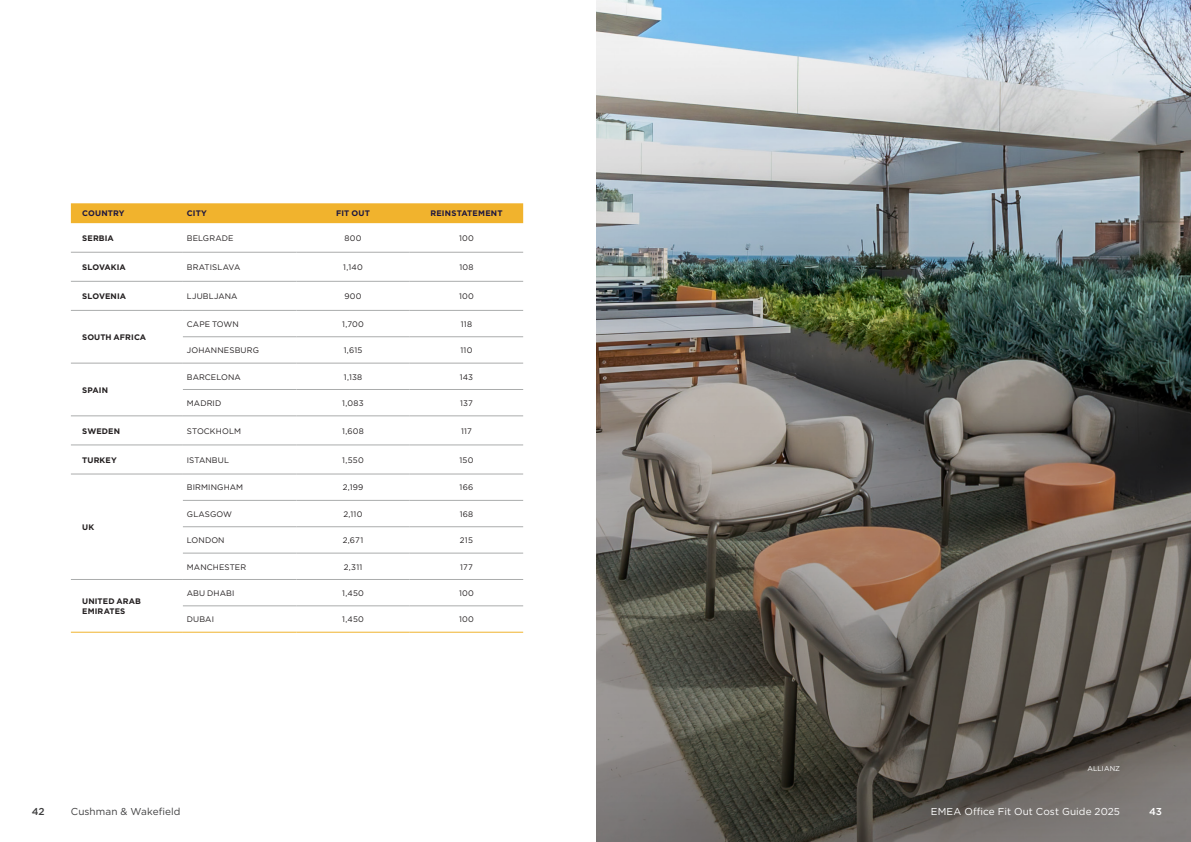
<style>
.page{position:relative;width:1191px;height:842px;background:#fff}
.page>*{position:absolute;margin:0;border:0;box-sizing:border-box;transform-origin:0 0}
.t1{font:10px "Gotham";letter-spacing:.005em;color:#fff}
.t2{font:10px "Gotham";letter-spacing:.01em;color:#3e3e3f}
.t3{font:500 10px "Gotham";color:#3e3e3f}
.t4{font:500 10px "Gotham";color:#fff}
.table_text_reverse{font:8px "Gotham";letter-spacing:.015em;color:#231f20}
.body_text{font:8px "Gotham";letter-spacing:.03em;color:#231f20}
.table_text_reverse-2{font:700 8px/10px "Gotham";letter-spacing:.015em;color:#231f20}
.body_text-2{font:700 8px "Gotham";letter-spacing:.02em;color:#1d1740}
.table_text_reverse-3{font:7px "Gotham";letter-spacing:.01em;color:#fff}
</style>
<div class="page">
<div style="left:71px;top:203px;width:452px;height:20px;background:#f1b32d"></div>
<hr style="left:71px;top:252px;width:112px;height:1px;background:#aaacac">
<hr style="left:183px;top:252px;width:113px;height:1px;background:#aaacac">
<hr style="left:296px;top:252px;width:114px;height:1px;background:#aaacac">
<hr style="left:410px;top:252px;width:113px;height:1px;background:#aaacac">
<hr style="left:71px;top:281px;width:112px;height:1px;background:#aaacac">
<hr style="left:183px;top:281px;width:113px;height:1px;background:#aaacac">
<hr style="left:296px;top:281px;width:114px;height:1px;background:#aaacac">
<hr style="left:410px;top:281px;width:113px;height:1px;background:#aaacac">
<hr style="left:71px;top:310px;width:112px;height:1px;background:#aaacac">
<hr style="left:183px;top:310px;width:113px;height:1px;background:#aaacac">
<hr style="left:296px;top:310px;width:114px;height:1px;background:#aaacac">
<hr style="left:410px;top:310px;width:113px;height:1px;background:#aaacac">
<hr style="left:183px;top:336px;width:113px;height:1px;background:#aaacac">
<hr style="left:296px;top:336px;width:114px;height:1px;background:#aaacac">
<hr style="left:410px;top:336px;width:113px;height:1px;background:#aaacac">
<hr style="left:71px;top:363px;width:112px;height:1px;background:#aaacac">
<hr style="left:183px;top:363px;width:113px;height:1px;background:#aaacac">
<hr style="left:296px;top:363px;width:114px;height:1px;background:#aaacac">
<hr style="left:410px;top:363px;width:113px;height:1px;background:#aaacac">
<hr style="left:183px;top:389px;width:113px;height:1px;background:#aaacac">
<hr style="left:296px;top:389px;width:114px;height:1px;background:#aaacac">
<hr style="left:410px;top:389px;width:113px;height:1px;background:#aaacac">
<hr style="left:71px;top:416px;width:112px;height:1px;background:#aaacac">
<hr style="left:183px;top:416px;width:113px;height:1px;background:#aaacac">
<hr style="left:296px;top:416px;width:114px;height:1px;background:#aaacac">
<hr style="left:410px;top:416px;width:113px;height:1px;background:#aaacac">
<hr style="left:71px;top:445px;width:112px;height:1px;background:#aaacac">
<hr style="left:183px;top:445px;width:113px;height:1px;background:#aaacac">
<hr style="left:296px;top:445px;width:114px;height:1px;background:#aaacac">
<hr style="left:410px;top:445px;width:113px;height:1px;background:#aaacac">
<hr style="left:71px;top:474px;width:112px;height:1px;background:#aaacac">
<hr style="left:183px;top:474px;width:113px;height:1px;background:#aaacac">
<hr style="left:296px;top:474px;width:114px;height:1px;background:#aaacac">
<hr style="left:410px;top:474px;width:113px;height:1px;background:#aaacac">
<hr style="left:183px;top:500px;width:113px;height:1px;background:#aaacac">
<hr style="left:296px;top:500px;width:114px;height:1px;background:#aaacac">
<hr style="left:410px;top:500px;width:113px;height:1px;background:#aaacac">
<hr style="left:183px;top:526px;width:113px;height:1px;background:#aaacac">
<hr style="left:296px;top:526px;width:114px;height:1px;background:#aaacac">
<hr style="left:410px;top:526px;width:113px;height:1px;background:#aaacac">
<hr style="left:183px;top:553px;width:113px;height:1px;background:#aaacac">
<hr style="left:296px;top:553px;width:114px;height:1px;background:#aaacac">
<hr style="left:410px;top:553px;width:113px;height:1px;background:#aaacac">
<hr style="left:71px;top:579px;width:112px;height:1px;background:#aaacac">
<hr style="left:183px;top:579px;width:113px;height:1px;background:#aaacac">
<hr style="left:296px;top:579px;width:114px;height:1px;background:#aaacac">
<hr style="left:410px;top:579px;width:113px;height:1px;background:#aaacac">
<hr style="left:183px;top:606px;width:113px;height:1px;background:#aaacac">
<hr style="left:296px;top:606px;width:114px;height:1px;background:#aaacac">
<hr style="left:410px;top:606px;width:113px;height:1px;background:#aaacac">
<hr style="left:71px;top:632px;width:112px;height:1px;background:#f1b32d">
<hr style="left:183px;top:632px;width:113px;height:1px;background:#f1b32d">
<hr style="left:296px;top:632px;width:114px;height:1px;background:#f1b32d">
<hr style="left:410px;top:632px;width:113px;height:1px;background:#f1b32d">
<img style="left:596px;top:0;width:595px;height:842px">
<p class="body_text-2" style="left:82px;top:208px;width:44px">COUNTRY</p>
<p class="body_text-2" style="left:187px;top:208px;width:22px">CITY</p>
<p class="body_text-2" style="left:336px;top:208px;width:35px">FIT OUT</p>
<p class="body_text-2" style="left:430px;top:208px;width:74px">REINSTATEMENT</p>
<p class="table_text_reverse-2" style="left:82px;top:233px;width:33px">SERBIA</p>
<p class="table_text_reverse" style="left:187px;top:233px;width:48px">BELGRADE</p>
<p class="body_text" style="left:344px;top:233px;width:19px">800</p>
<p class="body_text" style="left:459px;top:233px;width:16px">100</p>
<p class="table_text_reverse-2" style="left:82px;top:262px;width:45px">SLOVAKIA</p>
<p class="table_text_reverse" style="left:187px;top:262px;width:55px">BRATISLAVA</p>
<p class="body_text" style="left:343px;top:262px;width:21px">1,140</p>
<p class="body_text" style="left:459px;top:262px;width:16px">108</p>
<p class="table_text_reverse-2" style="left:82px;top:291px;width:45px">SLOVENIA</p>
<p class="table_text_reverse" style="left:187px;top:291px;width:52px">LJUBLJANA</p>
<p class="body_text" style="left:344px;top:291px;width:19px">900</p>
<p class="body_text" style="left:459px;top:291px;width:16px">100</p>
<p class="table_text_reverse-2" style="left:82px;top:332px;width:66px">SOUTH AFRICA</p>
<p class="table_text_reverse" style="left:187px;top:319px;width:53px">CAPE TOWN</p>
<p class="body_text" style="left:342px;top:319px;width:23px">1,700</p>
<p class="body_text" style="left:461px;top:319px;width:13px">118</p>
<p class="table_text_reverse" style="left:187px;top:345px;width:74px">JOHANNESBURG</p>
<p class="body_text" style="left:344px;top:345px;width:20px">1,615</p>
<p class="body_text" style="left:460px;top:345px;width:13px">110</p>
<p class="table_text_reverse-2" style="left:82px;top:385px;width:27px">SPAIN</p>
<p class="table_text_reverse" style="left:187px;top:372px;width:55px">BARCELONA</p>
<p class="body_text" style="left:344px;top:372px;width:20px">1,138</p>
<p class="body_text" style="left:460px;top:372px;width:15px">143</p>
<p class="table_text_reverse" style="left:187px;top:398px;width:36px">MADRID</p>
<p class="body_text" style="left:342px;top:398px;width:23px">1,083</p>
<p class="body_text" style="left:460px;top:398px;width:14px">137</p>
<p class="table_text_reverse-2" style="left:82px;top:426px;width:39px">SWEDEN</p>
<p class="table_text_reverse" style="left:187px;top:426px;width:56px">STOCKHOLM</p>
<p class="body_text" style="left:342px;top:426px;width:23px">1,608</p>
<p class="body_text" style="left:461px;top:426px;width:12px">117</p>
<p class="table_text_reverse-2" style="left:82px;top:455px;width:36px">TURKEY</p>
<p class="table_text_reverse" style="left:187px;top:455px;width:44px">ISTANBUL</p>
<p class="body_text" style="left:342px;top:455px;width:23px">1,550</p>
<p class="body_text" style="left:459px;top:455px;width:15px">150</p>
<p class="table_text_reverse-2" style="left:82px;top:522px;width:14px">UK</p>
<p class="table_text_reverse-2" style="left:82px;top:596px;width:60px">UNITED ARAB<br>EMIRATES</p>
<p class="table_text_reverse" style="left:187px;top:482px;width:58px">BIRMINGHAM</p>
<p class="body_text" style="left:343px;top:482px;width:22px">2,199</p>
<p class="body_text" style="left:459px;top:482px;width:15px">166</p>
<p class="table_text_reverse" style="left:187px;top:509px;width:47px">GLASGOW</p>
<p class="body_text" style="left:343px;top:509px;width:20px">2,110</p>
<p class="body_text" style="left:459px;top:509px;width:15px">168</p>
<p class="table_text_reverse" style="left:187px;top:535px;width:39px">LONDON</p>
<p class="body_text" style="left:343px;top:535px;width:22px">2,671</p>
<p class="body_text" style="left:460px;top:535px;width:14px">215</p>
<p class="table_text_reverse" style="left:187px;top:561px;width:61px">MANCHESTER</p>
<p class="body_text" style="left:344px;top:561px;width:20px">2,311</p>
<p class="body_text" style="left:460px;top:561px;width:14px">177</p>
<p class="table_text_reverse" style="left:187px;top:588px;width:49px">ABU DHABI</p>
<p class="body_text" style="left:342px;top:588px;width:23px">1,450</p>
<p class="body_text" style="left:459px;top:588px;width:16px">100</p>
<p class="table_text_reverse" style="left:187px;top:614px;width:29px">DUBAI</p>
<p class="body_text" style="left:342px;top:614px;width:23px">1,450</p>
<p class="body_text" style="left:459px;top:614px;width:16px">100</p>
<p class="table_text_reverse-3" style="left:1087px;top:764px;width:34px">ALLIANZ</p>
<p class="t3" style="left:32px;top:805px;width:14px">42</p>
<p class="t2" style="left:71px;top:805px;width:111px">Cushman &amp; Wakefield</p>
<p class="t1" style="left:931px;top:805px;width:191px">EMEA Office Fit Out Cost Guide 2025</p>
<p class="t4" style="left:1149px;top:805px;width:15px">43</p>
</div>
